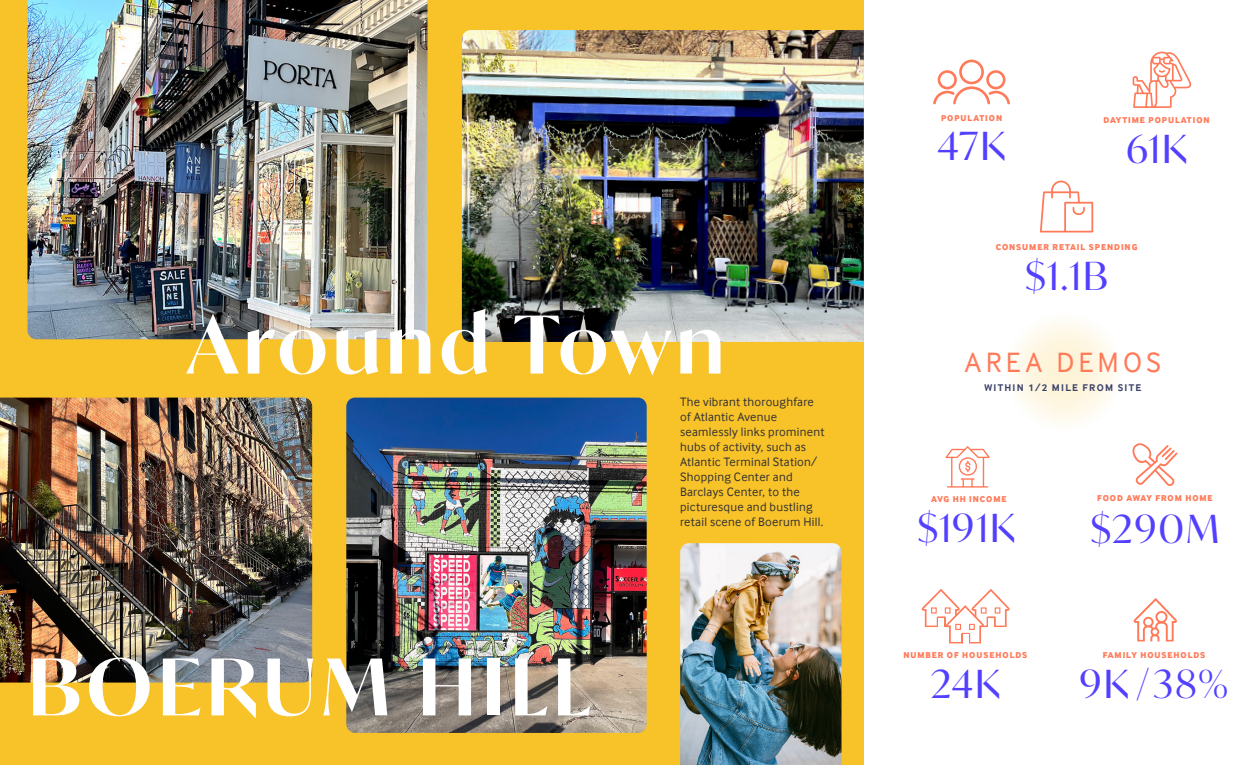
<style>
.page{position:relative;width:1260px;height:765px;background:#fff}
.page>*{position:absolute;margin:0;border:0;box-sizing:border-box;transform-origin:0 0}
.t1{font:600 79.62px "Ivy Mode";letter-spacing:.06em;color:#fff}
.t2{font:600 78.12px "Ivy Mode";letter-spacing:.06em;color:#fff}
.t3{font:38.75px "Ivy Mode";letter-spacing:.055em;color:#5340ff}
.t4{font:28.75px "Inter Face";letter-spacing:.145em;color:#ff7a59}
.t5{font:12.5px/15px "Inter Face";letter-spacing:.02em;color:#333233}
.t6{font:700 10px "Inter Face";letter-spacing:.13em;color:#3c4368}
.t7{font:800 8.75px "Inter Face";letter-spacing:.11em;color:#ff7a59}
</style>
<div class="page">
<div style="left:0;top:0;width:864px;height:765px;background:#f8c229"></div>
<img style="left:680px;top:543px;width:162px;height:222px">
<img style="left:0;top:398px;width:312px;height:285px">
<img style="left:346px;top:398px;width:301px;height:335px">
<img style="left:28px;top:0;width:400px;height:339px">
<img style="left:462px;top:30px;width:402px;height:312px">
<svg style="left:1133px;top:51px;width:59px;height:57px"></svg>
<svg style="left:1134px;top:598px;width:43px;height:43px"></svg>
<svg style="left:1040px;top:181px;width:53px;height:52px"></svg>
<svg style="left:933px;top:60px;width:77px;height:44px"></svg>
<svg style="left:922px;top:589px;width:88px;height:54px"></svg>
<div style="left:963px;top:634px;width:5px;height:12px;background:#fff"></div>
<svg style="left:945px;top:319px;width:233px;height:169px"></svg>
<p class="t1" style="left:187px;top:291px;width:539px">Around Town</p>
<p class="t2" style="left:28px;top:634px;width:565px">BOERUM HILL</p>
<p class="t5" style="left:680px;top:394px;width:146px">The vibrant thoroughfare of Atlantic Avenue seamlessly links prominent hubs of activity, such as<br>Atlantic Terminal Station/<br>Shopping Center and<br>Barclays Center, to the picturesque and bustling retail scene of Boerum Hill.</p>
<p class="t7" style="left:941px;top:113px;width:63px">POPULATION</p>
<p class="t3" style="left:938px;top:120px;width:69px">47K</p>
<p class="t7" style="left:1103px;top:114px;width:108px">DAYTIME POPULATION</p>
<p class="t3" style="left:1126px;top:122px;width:62px">61K</p>
<p class="t7" style="left:996px;top:242px;width:143px">CONSUMER RETAIL SPENDING</p>
<p class="t3" style="left:1025px;top:250px;width:84px">$1.1B</p>
<p class="t4" style="left:965px;top:346px;width:197px">AREA DEMOS</p>
<p class="t6" style="left:984px;top:382px;width:158px">WITHIN 1/2 MILE FROM SITE</p>
<p class="t7" style="left:931px;top:494px;width:77px">AVG HH INCOME</p>
<p class="t3" style="left:918px;top:501px;width:99px">$191K</p>
<p class="t7" style="left:903px;top:650px;width:125px">NUMBER OF HOUSEHOLDS</p>
<p class="t3" style="left:931px;top:658px;width:70px">24K</p>
<p class="t7" style="left:1097px;top:493px;width:117px">FOOD AWAY FROM HOME</p>
<p class="t3" style="left:1090px;top:503px;width:130px">$290M</p>
<p class="t7" style="left:1103px;top:650px;width:104px">FAMILY HOUSEHOLDS</p>
<p class="t3" style="left:1080px;top:658px;width:150px">9K /38%</p>
</div>
